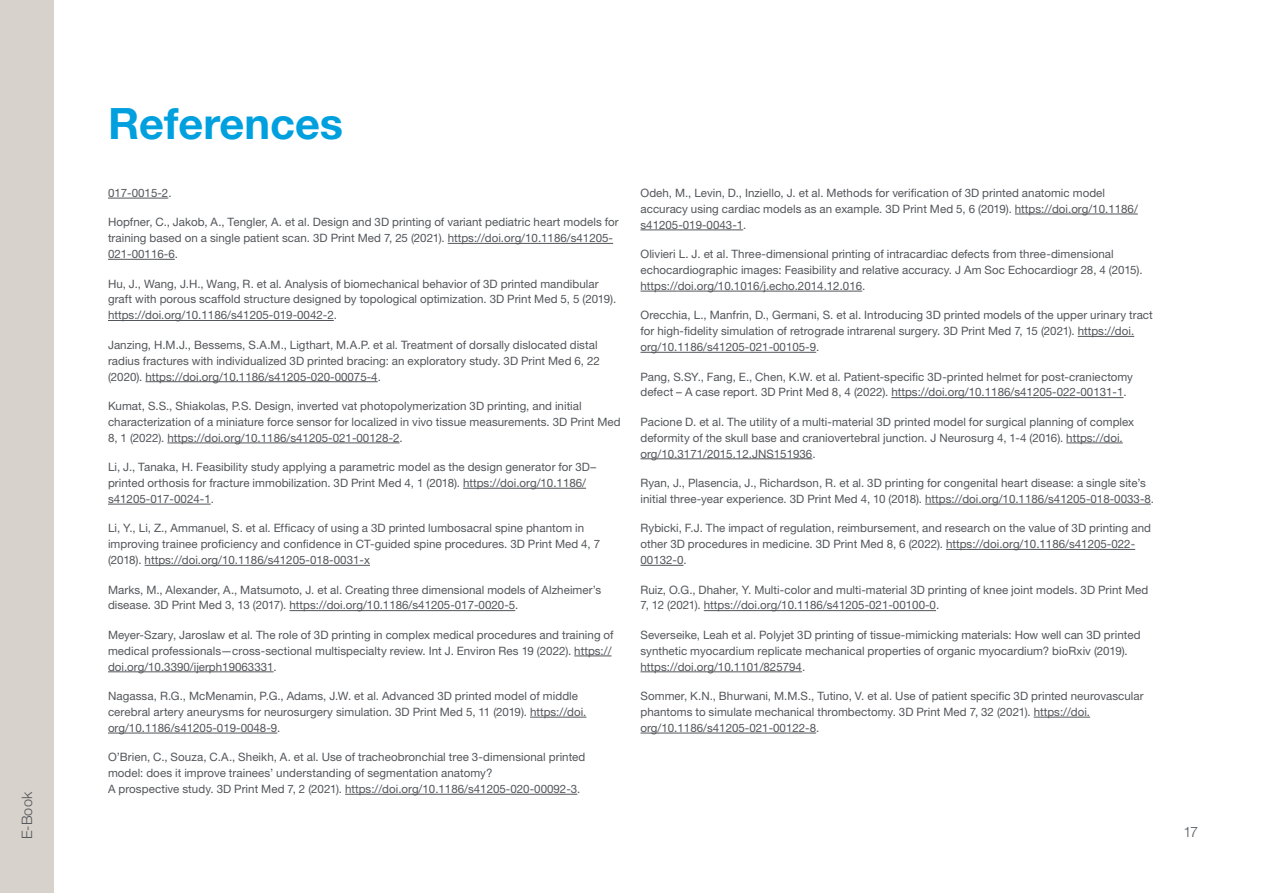
<style>
.page{position:relative;width:1263px;height:893px;background:#fff}
.page>*{position:absolute;margin:0;border:0;box-sizing:border-box;transform-origin:0 0}
.t1{font:700 43.35px "Helvetica Neue LT Std";color:#00a0df}
.t2{font:300 14.4px "Helvetica Neue LT Std";letter-spacing:.01em;color:#53565a}
.t3{font:11.55px/15.9px "Helvetica Neue LT Std";letter-spacing:.005em;color:#53565a}
</style>
<div class="page">
<div style="left:0;top:0;width:54px;height:893px;background:#d7d2cb"></div>
<hr style="left:108px;top:198px;width:60px;height:1px;background:#53565a">
<hr style="left:448px;top:243px;width:165px;height:1px;background:#53565a">
<hr style="left:108px;top:259px;width:67px;height:1px;background:#53565a">
<hr style="left:108px;top:320px;width:226px;height:1px;background:#53565a">
<hr style="left:145px;top:381px;width:233px;height:1px;background:#53565a">
<hr style="left:167px;top:443px;width:233px;height:1px;background:#53565a">
<hr style="left:463px;top:488px;width:123px;height:1px;background:#53565a">
<hr style="left:108px;top:504px;width:103px;height:1px;background:#53565a">
<hr style="left:145px;top:565px;width:225px;height:1px;background:#53565a">
<hr style="left:289px;top:610px;width:226px;height:1px;background:#53565a">
<hr style="left:574px;top:656px;width:37px;height:1px;background:#53565a">
<hr style="left:108px;top:671px;width:166px;height:1px;background:#53565a">
<hr style="left:530px;top:717px;width:56px;height:1px;background:#53565a">
<hr style="left:108px;top:733px;width:169px;height:1px;background:#53565a">
<hr style="left:345px;top:794px;width:232px;height:1px;background:#53565a">
<hr style="left:1015px;top:214px;width:123px;height:1px;background:#53565a">
<hr style="left:640px;top:230px;width:103px;height:1px;background:#53565a">
<hr style="left:640px;top:291px;width:222px;height:1px;background:#53565a">
<hr style="left:1078px;top:336px;width:56px;height:1px;background:#53565a">
<hr style="left:640px;top:352px;width:176px;height:1px;background:#53565a">
<hr style="left:891px;top:397px;width:232px;height:1px;background:#53565a">
<hr style="left:1066px;top:443px;width:57px;height:1px;background:#53565a">
<hr style="left:640px;top:458px;width:172px;height:1px;background:#53565a">
<hr style="left:925px;top:504px;width:226px;height:1px;background:#53565a">
<hr style="left:946px;top:549px;width:189px;height:1px;background:#53565a">
<hr style="left:640px;top:565px;width:43px;height:1px;background:#53565a">
<hr style="left:704px;top:610px;width:232px;height:1px;background:#53565a">
<hr style="left:640px;top:671px;width:162px;height:1px;background:#53565a">
<hr style="left:1034px;top:717px;width:56px;height:1px;background:#53565a">
<hr style="left:640px;top:733px;width:176px;height:1px;background:#53565a">
<p class="t2" style="left:18px;top:839px;width:49px;rotate:-90deg">E-Book</p>
<h1 class="t1" style="left:108px;top:97px;width:237px">References</h1>
<p class="t3" style="left:108px;top:185px;width:65px">017-0015-2.</p>
<p class="t3" style="left:108px;top:214px;width:512px">Hopfner, C., Jakob, A., Tengler, A. et al. Design and 3D printing of variant pediatric heart models for training based on a single patient scan. 3D Print Med 7, 25 (2021). https://doi.org/10.1186/s41205-<br>021-00116-6.</p>
<p class="t3" style="left:108px;top:275px;width:510px">Hu, J., Wang, J.H., Wang, R. et al. Analysis of biomechanical behavior of 3D printed mandibular graft with porous scaffold structure designed by topological optimization. 3D Print Med 5, 5 (2019). https://doi.org/10.1186/s41205-019-0042-2.</p>
<p class="t3" style="left:108px;top:337px;width:493px">Janzing, H.M.J., Bessems, S.A.M., Ligthart, M.A.P. et al. Treatment of dorsally dislocated distal radius fractures with individualized 3D printed bracing: an exploratory study. 3D Print Med 6, 22 (2020). https://doi.org/10.1186/s41205-020-00075-4.</p>
<p class="t3" style="left:108px;top:398px;width:514px">Kumat, S.S., Shiakolas, P.S. Design, inverted vat photopolymerization 3D printing, and initial characterization of a miniature force sensor for localized in vivo tissue measurements. 3D Print Med<br>8, 1 (2022). https://doi.org/10.1186/s41205-021-00128-2.</p>
<p class="t3" style="left:108px;top:459px;width:490px">Li, J., Tanaka, H. Feasibility study applying a parametric model as the design generator for 3D– printed orthosis for fracture immobilization. 3D Print Med 4, 1 (2018). https://doi.org/10.1186/ s41205-017-0024-1.</p>
<p class="t3" style="left:108px;top:520px;width:494px">Li, Y., Li, Z., Ammanuel, S. et al. Efficacy of using a 3D printed lumbosacral spine phantom in improving trainee proficiency and confidence in CT-guided spine procedures. 3D Print Med 4, 7 (2018). https://doi.org/10.1186/s41205-018-0031-x</p>
<p class="t3" style="left:108px;top:581px;width:495px">Marks, M., Alexander, A., Matsumoto, J. et al. Creating three dimensional models of Alzheimer’s disease. 3D Print Med 3, 13 (2017). https://doi.org/10.1186/s41205-017-0020-5.</p>
<p class="t3" style="left:108px;top:627px;width:507px">Meyer-Szary, Jaroslaw et al. The role of 3D printing in complex medical procedures and training of medical professionals—cross-sectional multispecialty review. Int J. Environ Res 19 (2022). https:// doi.org/10.3390/ijerph19063331.</p>
<p class="t3" style="left:108px;top:688px;width:480px">Nagassa, R.G., McMenamin, P.G., Adams, J.W. et al. Advanced 3D printed model of middle cerebral artery aneurysms for neurosurgery simulation. 3D Print Med 5, 11 (2019). https://doi. org/10.1186/s41205-019-0048-9.</p>
<p class="t3" style="left:108px;top:749px;width:479px">O’Brien, C., Souza, C.A., Sheikh, A. et al. Use of tracheobronchial tree 3-dimensional printed model: does it improve trainees’ understanding of segmentation anatomy?<br>A prospective study. 3D Print Med 7, 2 (2021). https://doi.org/10.1186/s41205-020-00092-3.</p>
<p class="t3" style="left:640px;top:185px;width:499px">Odeh, M., Levin, D., Inziello, J. et al. Methods for verification of 3D printed anatomic model accuracy using cardiac models as an example. 3D Print Med 5, 6 (2019). https://doi.org/10.1186/ s41205-019-0043-1.</p>
<p class="t3" style="left:640px;top:246px;width:504px">Olivieri L. J. et al. Three-dimensional printing of intracardiac defects from three-dimensional echocardiographic images: Feasibility and relative accuracy. J Am Soc Echocardiogr 28, 4 (2015). https://doi.org/10.1016/j.echo.2014.12.016.</p>
<p class="t3" style="left:640px;top:307px;width:514px">Orecchia, L., Manfrin, D., Germani, S. et al. Introducing 3D printed models of the upper urinary tract for high-fidelity simulation of retrograde intrarenal surgery. 3D Print Med 7, 15 (2021). https://doi. org/10.1186/s41205-021-00105-9.</p>
<p class="t3" style="left:640px;top:368px;width:494px">Pang, S.SY., Fang, E., Chen, K.W. et al. Patient-specific 3D-printed helmet for post-craniectomy defect – A case report. 3D Print Med 8, 4 (2022). https://doi.org/10.1186/s41205-022-00131-1.</p>
<p class="t3" style="left:640px;top:414px;width:495px">Pacione D. et al. The utility of a multi-material 3D printed model for surgical planning of complex deformity of the skull base and craniovertebral junction. J Neurosurg 4, 1-4 (2016). https://doi. org/10.3171/2015.12.JNS151936.</p>
<p class="t3" style="left:640px;top:475px;width:515px">Ryan, J., Plasencia, J., Richardson, R. et al. 3D printing for congenital heart disease: a single site’s initial three-year experience. 3D Print Med 4, 10 (2018). https://doi.org/10.1186/s41205-018-0033-8.</p>
<p class="t3" style="left:640px;top:520px;width:512px">Rybicki, F.J. The impact of regulation, reimbursement, and research on the value of 3D printing and other 3D procedures in medicine. 3D Print Med 8, 6 (2022). https://doi.org/10.1186/s41205-022-<br>00132-0.</p>
<p class="t3" style="left:640px;top:581px;width:509px">Ruiz, O.G., Dhaher, Y. Multi-color and multi-material 3D printing of knee joint models. 3D Print Med<br>7, 12 (2021). https://doi.org/10.1186/s41205-021-00100-0.</p>
<p class="t3" style="left:640px;top:627px;width:502px">Severseike, Leah et al. Polyjet 3D printing of tissue-mimicking materials: How well can 3D printed synthetic myocardium replicate mechanical properties of organic myocardium? bioRxiv (2019). https://doi.org/10.1101/825794.</p>
<p class="t3" style="left:640px;top:688px;width:505px">Sommer, K.N., Bhurwani, M.M.S., Tutino, V. et al. Use of patient specific 3D printed neurovascular phantoms to simulate mechanical thrombectomy. 3D Print Med 7, 32 (2021). https://doi. org/10.1186/s41205-021-00122-8.</p>
<p class="t2" style="left:1183px;top:823px;width:16px">17</p>
</div>
